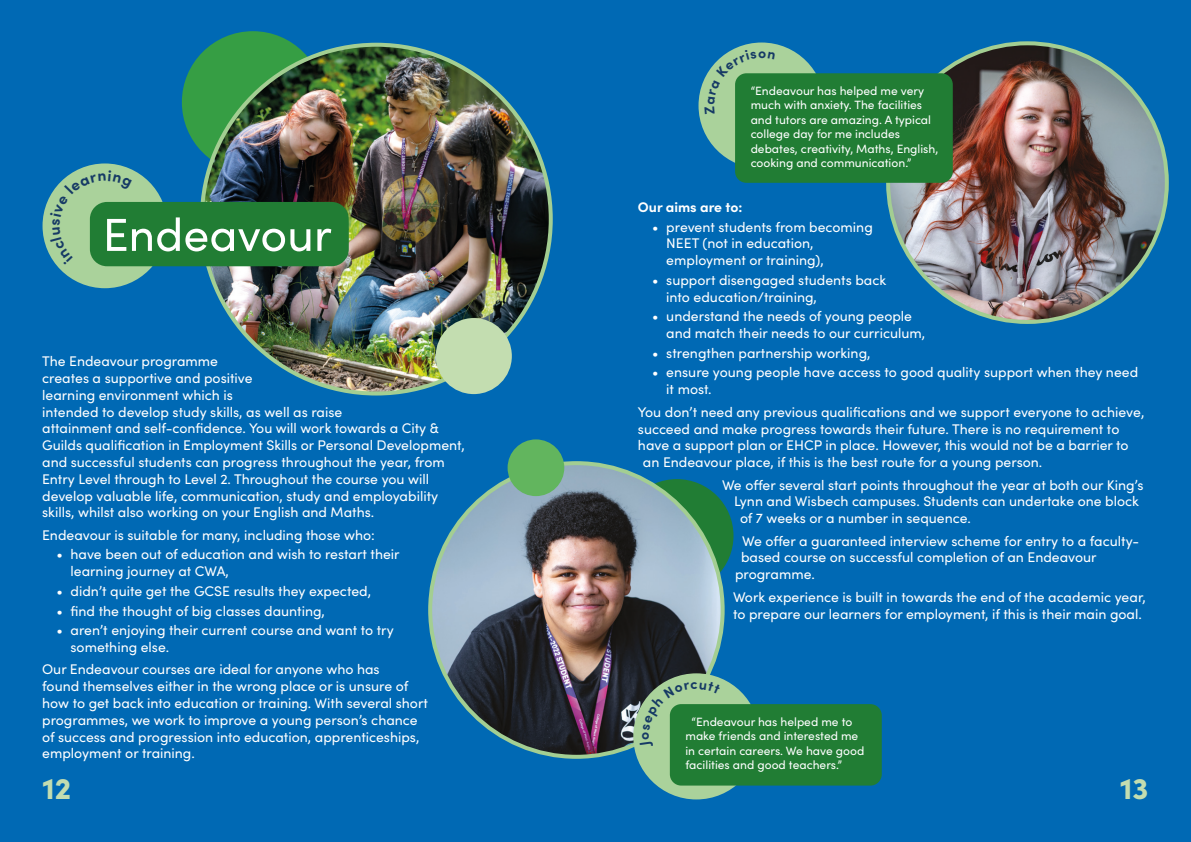
<style>
.page{position:relative;width:1191px;height:842px;background:#0069b4}
.page>*{position:absolute;margin:0;border:0;box-sizing:border-box;transform-origin:0 0}
.t1{font:900 30px "Sofia Pro";color:#c3ddb0}
.t2{font:14px/16.8px "Sofia Pro";color:#fff}
.t3{font:700 14px "Sofia Pro";color:#fff}
.t4{font:12px/14.4px "Sofia Pro";color:#fff}
</style>
<div class="page">
<div style="left:182px;top:31px;width:142px;height:142px;background:#369e44;border-radius:50%"></div>
<img style="left:202px;top:45px;width:349px;height:348px;border-radius:174px">
<img style="left:888px;top:43px;width:278px;height:279px;border-radius:139px">
<div style="left:43px;top:163px;width:124px;height:125px;background:#aad29b;border-radius:50%"></div>
<div style="left:90px;top:202px;width:259px;height:64px;background:#217d34;border-radius:17px"></div>
<div style="left:436px;top:318px;width:76px;height:76px;background:#c3ddb0;border-radius:50%"></div>
<div style="left:698px;top:43px;width:126px;height:126px;background:#aad29b;border-radius:50%"></div>
<div style="left:735px;top:73px;width:217px;height:110px;background:#217d34;border-radius:11px"></div>
<div style="left:620px;top:479px;width:113px;height:113px;background:#217d34;border-radius:50%"></div>
<img style="left:430px;top:463px;width:292px;height:294px">
<div style="left:507px;top:439px;width:57px;height:57px;background:#62b55e;border-radius:50%"></div>
<div style="left:633px;top:673px;width:126px;height:126px;background:#aad29b;border-radius:50%"></div>
<div style="left:670px;top:704px;width:211px;height:81px;background:#217d34;border-radius:11px"></div>
<svg style="left:50px;top:170px;width:281px;height:95px"></svg>
<svg style="left:704px;top:50px;width:71px;height:35px"></svg>
<svg style="left:639px;top:682px;width:81px;height:65px"></svg>
<p class="t2" style="left:42px;top:352px;width:424px">The Endeavour programme<br>creates a supportive and positive<br>learning environment which is<br>intended to develop study skills, as well as raise<br>attainment and self-confidence. You will work towards a City &amp; Guilds qualification in Employment Skills or Personal Development, and successful students can progress throughout the year, from Entry Level through to Level 2. Throughout the course you will develop valuable life, communication, study and employability skills, whilst also working on your English and Maths.</p>
<p class="t2" style="left:42px;top:526px;width:334px">Endeavour is suitable for many, including those who:</p>
<p class="t2" style="left:71px;top:545px;width:331px;text-indent:-14px">• have been out of education and wish to restart their learning journey at CWA,</p>
<p class="t2" style="left:56px;top:582px;width:316px">• didn’t quite get the GCSE results they expected,</p>
<p class="t2" style="left:56px;top:601px;width:270px">• find the thought of big classes daunting,</p>
<p class="t2" style="left:71px;top:621px;width:325px;text-indent:-14px">• aren’t enjoying their current course and want to try something else.</p>
<p class="t2" style="left:42px;top:660px;width:387px">Our Endeavour courses are ideal for anyone who has<br>found themselves either in the wrong place or is unsure of how to get back into education or training. With several short programmes, we work to improve a young person’s chance of success and progression into education, apprenticeships, employment or training.</p>
<p class="t4" style="left:750px;top:83px;width:189px">“Endeavour has helped me very much with anxiety. The facilities and tutors are amazing. A typical college day for me includes debates, creativity, Maths, English, cooking and communication.”</p>
<p class="t3" style="left:638px;top:196px;width:106px">Our aims are to:</p>
<p class="t2" style="left:666px;top:218px;width:208px;text-indent:-14px">• prevent students from becoming<br>NEET (not in education, employment or training),</p>
<p class="t2" style="left:666px;top:271px;width:221px;text-indent:-14px">• support disengaged students back into education/training,</p>
<p class="t2" style="left:666px;top:307px;width:260px;text-indent:-14px">• understand the needs of young people and match their needs to our curriculum,</p>
<p class="t2" style="left:652px;top:344px;width:220px">• strengthen partnership working,</p>
<p class="t2" style="left:666px;top:363px;width:473px;text-indent:-14px">• ensure young people have access to good quality support when they need it most.</p>
<p class="t2" style="left:638px;top:403px;width:508px">You don’t need any previous qualifications and we support everyone to achieve,</p>
<p class="t2" style="left:638px;top:419px;width:483px">succeed and make progress towards their future. There is no requirement to</p>
<p class="t2" style="left:638px;top:436px;width:492px">have a support plan or EHCP in place. However, this would not be a barrier to</p>
<p class="t2" style="left:643px;top:453px;width:401px">an Endeavour place, if this is the best route for a young person.</p>
<p class="t2" style="left:722px;top:475px;width:423px">We offer several start points throughout the year at both our King’s</p>
<p class="t2" style="left:734px;top:492px;width:406px">Lynn and Wisbech campuses. Students can undertake one block</p>
<p class="t2" style="left:740px;top:509px;width:232px">of 7 weeks or a number in sequence.</p>
<p class="t2" style="left:742px;top:532px;width:399px">We offer a guaranteed interview scheme for entry to a faculty-</p>
<p class="t2" style="left:741px;top:548px;width:357px">based course on successful completion of an Endeavour</p>
<p class="t2" style="left:735px;top:565px;width:81px">programme.</p>
<p class="t2" style="left:733px;top:588px;width:414px">Work experience is built in towards the end of the academic year, to prepare our learners for employment, if this is their main goal.</p>
<p class="t4" style="left:685px;top:714px;width:180px;text-indent:6px">“Endeavour has helped me to make friends and interested me in certain careers. We have good facilities and good teachers.”</p>
<h1 class="t1" style="left:43px;top:765px;width:30px">12</h1>
<h1 class="t1" style="left:1120px;top:765px;width:30px">13</h1>
</div>
